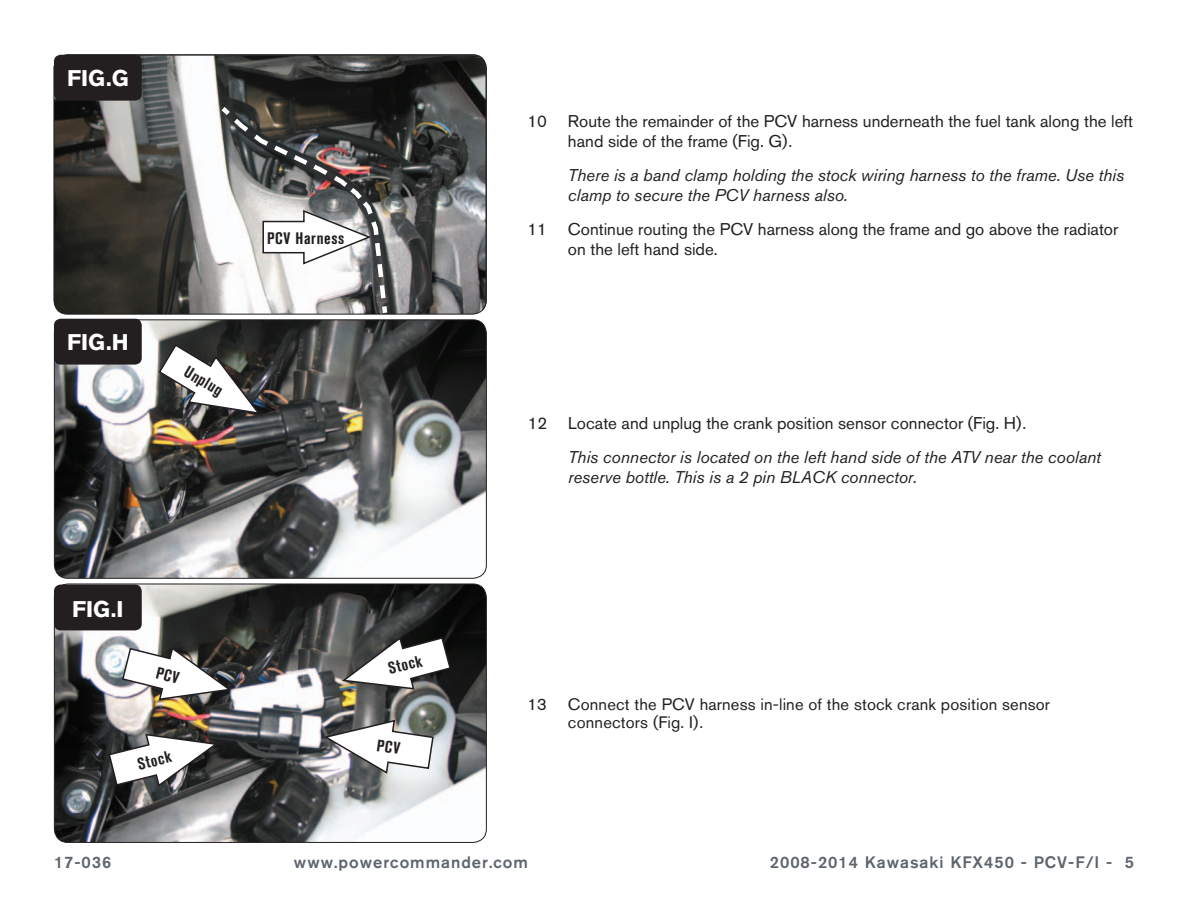
<style>
.page{position:relative;width:1188px;height:918px;background:#fff}
.page>*{position:absolute;margin:0;border:0;box-sizing:border-box;transform-origin:0 0}
.t1{font:700 22.5px "Akzidenz Grotesk BQ";color:#fff}
.Bodycopy{font:16.8px/20.2px "Akzidenz Grotesk BQ";color:#231f20}
.Bodycopy-2{font:italic 16.8px/20.2px "Akzidenz Grotesk BQ";color:#231f20}
.Bodycopy-3{font:16.5px/18px "Akzidenz Grotesk BQ";letter-spacing:.01em;color:#231f20}
.t2{font:500 16.5px "Akzidenz Grotesk BQ";letter-spacing:.06em;color:#5e656c}
.Callouts{font:700 condensed 16.5px "Akzidenz Grotesk BQ";letter-spacing:.04em;color:#231f20}
</style>
<div class="page">
<img style="left:54px;top:320px;width:431px;height:258px">
<div style="left:54px;top:319px;width:433px;height:260px;border:1px solid #231f20;border-radius:14px"></div>
<img style="left:54px;top:584px;width:432px;height:258px">
<div style="left:54px;top:584px;width:433px;height:259px;border:1px solid #231f20;border-radius:14px"></div>
<div style="left:54px;top:319px;width:88px;height:46px;background:#231f20;border-radius:7px"></div>
<div style="left:54px;top:585px;width:88px;height:45px;background:#231f20;border-radius:7px"></div>
<img style="left:54px;top:55px;width:432px;height:259px">
<div style="left:54px;top:55px;width:88px;height:46px;background:#231f20;border-radius:7px"></div>
<svg style="left:217px;top:102px;width:173px;height:213px"></svg>
<svg style="left:158px;top:343px;width:104px;height:72px"></svg>
<svg style="left:108px;top:733px;width:112px;height:54px"></svg>
<svg style="left:340px;top:636px;width:112px;height:54px"></svg>
<img style="left:121px;top:646px;width:112px;height:55px">
<img style="left:322px;top:719px;width:113px;height:56px">
<p class="t1" style="left:67px;top:65px;width:63px">FIG.G</p>
<p class="t1" style="left:67px;top:329px;width:63px">FIG.H</p>
<p class="Callouts" style="left:267px;top:228px;width:79px">PCV Harness</p>
<p class="Callouts" style="left:190px;top:362px;width:44px;rotate:31deg">Unplug</p>
<p class="t1" style="left:72px;top:596px;width:53px">FIG.I</p>
<p class="Callouts" style="left:136px;top:755px;width:36px;rotate:-14deg">Stock</p>
<p class="Callouts" style="left:386px;top:660px;width:36px;rotate:-14deg">Stock</p>
<p class="Bodycopy" style="left:568px;top:111px;width:567px;text-indent:-40px">10 Route the remainder of the PCV harness underneath the fuel tank along the left hand side of the frame (Fig. G).</p>
<p class="Bodycopy-2" style="left:568px;top:165px;width:558px">There is a band clamp holding the stock wiring harness to the frame. Use this clamp to secure the PCV harness also.</p>
<p class="Bodycopy" style="left:568px;top:219px;width:552px;text-indent:-40px">11 Continue routing the PCV harness along the frame and go above the radiator on the left hand side.</p>
<p class="Bodycopy" style="left:528px;top:413px;width:500px">12 Locate and unplug the crank position sensor connector (Fig. H).</p>
<p class="Bodycopy-2" style="left:568px;top:447px;width:534px">This connector is located on the left hand side of the ATV near the coolant reserve bottle. This is a 2 pin BLACK connector.</p>
<p class="Bodycopy-3" style="left:527px;top:696px;width:21px">13</p>
<p class="Bodycopy-3" style="left:568px;top:696px;width:484px">Connect the PCV harness in-line of the stock crank position sensor connectors (Fig. I).</p>
<p class="t2" style="left:54px;top:852px;width:59px">17-036</p>
<p class="t2" style="left:294px;top:852px;width:236px">www.powercommander.com</p>
<p class="t2" style="left:770px;top:852px;width:366px">2008-2014 Kawasaki KFX450 - PCV-F/I - 5</p>
</div>
